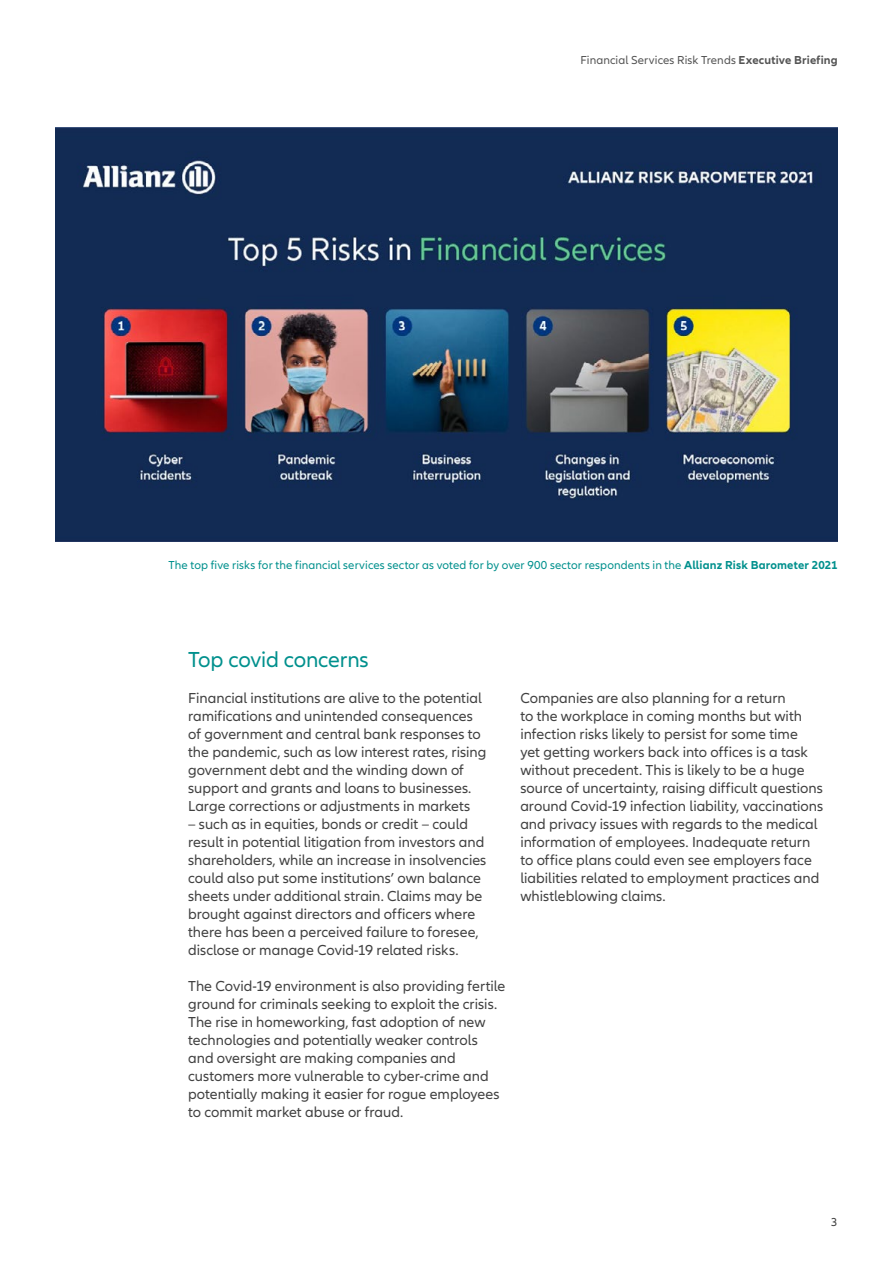
<style>
.page{position:relative;width:893px;height:1263px;background:#fff}
.page>*{position:absolute;margin:0;border:0;box-sizing:border-box;transform-origin:0 0}
.Copy_10pt{font:22.5px "Allianz Neo";letter-spacing:-.005em;color:#00908d}
.Copy_10pt-2{font:15px/18px "Allianz Neo";color:#414141}
.Copy_10pt-3{font:12px "Allianz Neo";letter-spacing:.01em;color:#00908d}
.t1{font:12px "Allianz Neo";letter-spacing:.01em;color:#545454}
.t2{font:12px "Allianz Neo";color:#414141}
.s1{font-weight:700}
</style>
<div class="page">
<img style="left:55px;top:127px;width:783px;height:414px">
<p class="t1" style="left:580px;top:54px;width:259px">Financial Services Risk Trends <span class="s1">Executive Briefing</span></p>
<p class="Copy_10pt-3" style="left:168px;top:558px;width:671px">The top five risks for the financial services sector as voted for by over 900 sector respondents in the <span class="s1">Allianz Risk Barometer 2021</span></p>
<p class="Copy_10pt" style="left:188px;top:647px;width:182px">Top covid concerns</p>
<p class="Copy_10pt-2" style="left:188px;top:690px;width:300px">Financial institutions are alive to the potential ramifications and unintended consequences of government and central bank responses to the pandemic, such as low interest rates, rising government debt and the winding down of support and grants and loans to businesses.<br>Large corrections or adjustments in markets</p>
<p class="Copy_10pt-2" style="left:188px;top:816px;width:300px">– such as in equities, bonds or credit – could result in potential litigation from investors and shareholders, while an increase in insolvencies could also put some institutions’ own balance sheets under additional strain. Claims may be brought against directors and officers where there has been a perceived failure to foresee, disclose or manage Covid-19 related risks.</p>
<p class="Copy_10pt-2" style="left:188px;top:978px;width:319px">The Covid-19 environment is also providing fertile ground for criminals seeking to exploit the crisis.<br>The rise in homeworking, fast adoption of new technologies and potentially weaker controls and oversight are making companies and customers more vulnerable to cyber-crime and potentially making it easier for rogue employees to commit market abuse or fraud.</p>
<p class="Copy_10pt-2" style="left:520px;top:690px;width:304px">Companies are also planning for a return<br>to the workplace in coming months but with infection risks likely to persist for some time<br>yet getting workers back into offices is a task without precedent. This is likely to be a huge source of uncertainty, raising difficult questions around Covid-19 infection liability, vaccinations and privacy issues with regards to the medical information of employees. Inadequate return to office plans could even see employers face liabilities related to employment practices and whistleblowing claims.</p>
<p class="t2" style="left:831px;top:1215px;width:8px">3</p>
</div>
